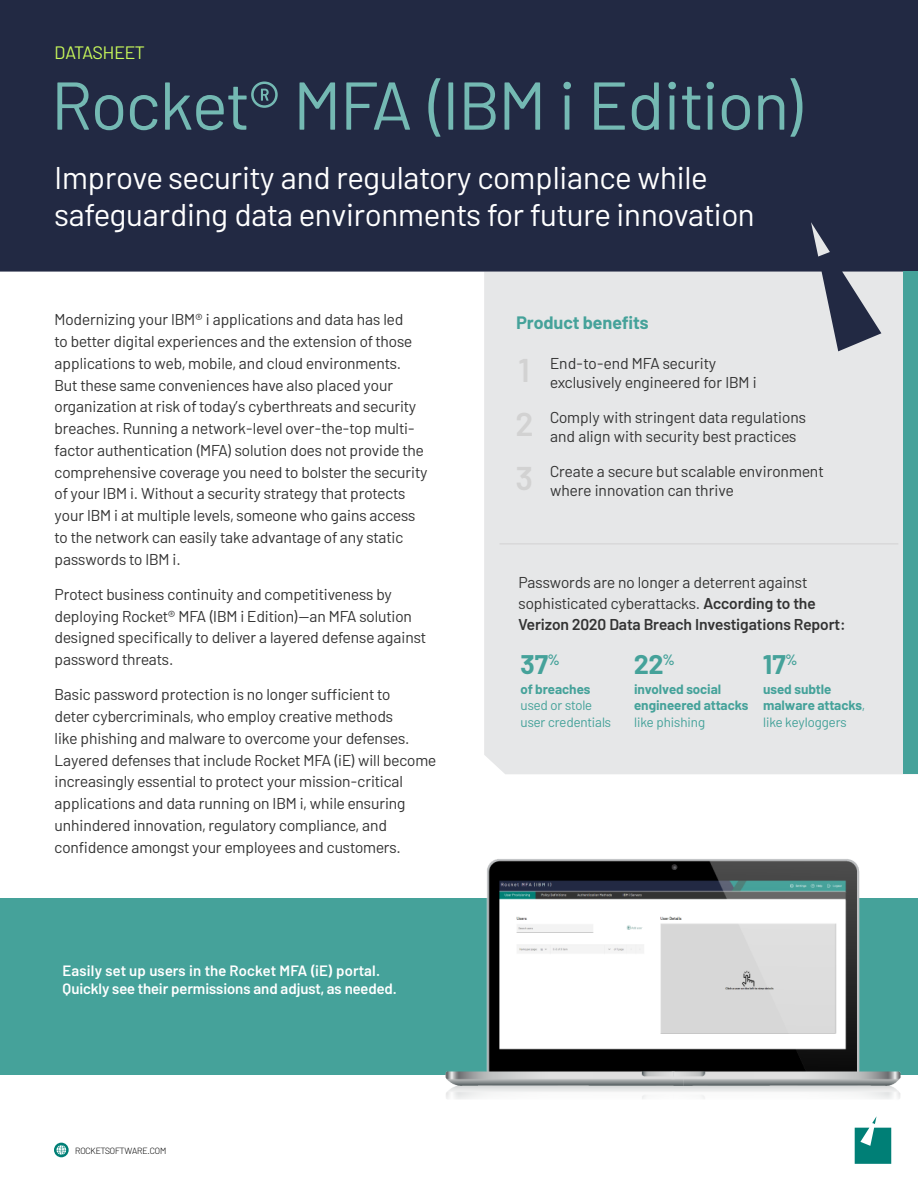
<style>
.page{position:relative;width:918px;height:1188px;background:#fff}
.page>*{position:absolute;margin:0;border:0;box-sizing:border-box;transform-origin:0 0}
.t1{font:67.5px "Barlow";letter-spacing:-.005em;color:#74b9b3}
.t2{font:31.5px/37.5px "Barlow";letter-spacing:-.005em;color:#fff}
.t3{font:700 27px "Barlow";color:#45a29a}
.t4{font:700 18px "Barlow";letter-spacing:-.005em;color:#45a29a}
.t5{font:18px "Barlow";color:#c9f95a}
.t6{font:15.75px/21.8px "Barlow";letter-spacing:-.005em;color:#333}
.t7{font:600 15px/18px "Barlow";letter-spacing:-.005em;color:#fff}
.t8{font:700 13.5px/16.5px "Barlow";letter-spacing:-.005em;color:#45a29a}
.t9{font:13.5px/16.5px "Barlow";letter-spacing:-.005em;color:#45a29a}
.t10{font:300 9px "Barlow";letter-spacing:-.015em;color:#000}
.s1{font-weight:600;font-size:33px;color:#d2d2d2}
.s2{font-weight:600}
.s3{font-weight:400}
</style>
<div class="page">
<div style="left:0;top:899px;width:918px;height:176px;background:#45a29a"></div>
<div style="left:484px;top:351px;width:420px;height:423px;background:#e6e7e8"></div>
<img style="left:436px;top:859px;width:466px;height:240px">
<svg style="left:0;top:0;width:918px;height:351px;background:#4f5569"></svg>
<svg style="left:811px;top:222px;width:19px;height:35px"></svg>
<svg style="left:855px;top:1116px;width:36px;height:48px"></svg>
<svg style="left:54px;top:1143px;width:15px;height:14px"></svg>
<div style="left:904px;top:272px;width:14px;height:502px;background:#45a29a"></div>
<hr style="left:500px;top:544px;width:398px;height:1px;background:#d2d2d2">
<p class="t5" style="left:55px;top:40px;width:92px">DATASHEET</p>
<h1 class="t1" style="left:52px;top:57px;width:756px">Rocket® MFA (IBM i Edition)</h1>
<h2 class="t2" style="left:55px;top:156px;width:702px">Improve security and regulatory compliance while safeguarding data environments for future innovation</h2>
<p class="t6" style="left:55px;top:308px;width:374px">Modernizing your IBM® i applications and data has led<br>to better digital experiences and the extension of those applications to web, mobile, and cloud environments.<br>But these same conveniences have also placed your organization at risk of today’s cyberthreats and security breaches. Running a network-level over-the-top multi&shy;factor authentication (MFA) solution does not provide the comprehensive coverage you need to bolster the security of your IBM i. Without a security strategy that protects your IBM i at multiple levels, someone who gains access to the network can easily take advantage of any static passwords to IBM i.</p>
<p class="t6" style="left:55px;top:582px;width:373px">Protect business continuity and competitiveness by deploying Rocket® MFA (IBM i Edition)—an MFA solution designed specifically to deliver a layered defense against password threats.</p>
<p class="t6" style="left:55px;top:683px;width:383px">Basic password protection is no longer sufficient to<br>deter cybercriminals, who employ creative methods<br>like phishing and malware to overcome your defenses.<br>Layered defenses that include Rocket MFA (iE) will become increasingly essential to protect your mission-critical applications and data running on IBM i, while ensuring unhindered innovation, regulatory compliance, and confidence amongst your employees and customers.</p>
<p class="t7" style="left:63px;top:960px;width:336px">Easily set up users in the Rocket MFA (iE) portal.<br>Quickly see their permissions and adjust, as needed.</p>
<p class="t10" style="left:75px;top:1145px;width:92px">ROCKETSOFTWARE.COM</p>
<p class="t4" style="left:516px;top:309px;width:134px">Product benefits</p>
<p class="t6" style="left:550px;top:352px;width:208px;line-height:19.5px;text-indent:-31px"><span class="s1">1</span> End-to-end MFA security exclusively engineered for IBM i</p>
<p class="t6" style="left:550px;top:406px;width:257px;line-height:19.5px;text-indent:-34px"><span class="s1">2</span> Comply with stringent data regulations and align with security best practices</p>
<p class="t6" style="left:550px;top:460px;width:275px;line-height:19.5px;text-indent:-34px"><span class="s1">3</span> Create a secure but scalable environment where innovation can thrive</p>
<p class="t6" style="left:519px;top:570px;width:329px;line-height:21px">Passwords are no longer a deterrent against sophisticated cyberattacks. <span class="s2">According to the<br>Verizon 2020 Data Breach Investigations Report:</span></p>
<h3 class="t3" style="left:521px;top:644px;width:40px">37<sup>%</sup></h3>
<p class="t8" style="left:521px;top:680px;width:71px">of breaches</p>
<p class="t9" style="left:521px;top:696px;width:92px">used or stole user credentials</p>
<h3 class="t3" style="left:634px;top:644px;width:42px">22<sup>%</sup></h3>
<p class="t8" style="left:634px;top:680px;width:116px">involved social engineered attacks</p>
<p class="t9" style="left:634px;top:713px;width:73px">like phishing</p>
<h3 class="t3" style="left:763px;top:644px;width:36px">17<sup>%</sup></h3>
<p class="t8" style="left:763px;top:680px;width:103px">used subtle malware attacks<span class="s3">, like keyloggers</span></p>
</div>
